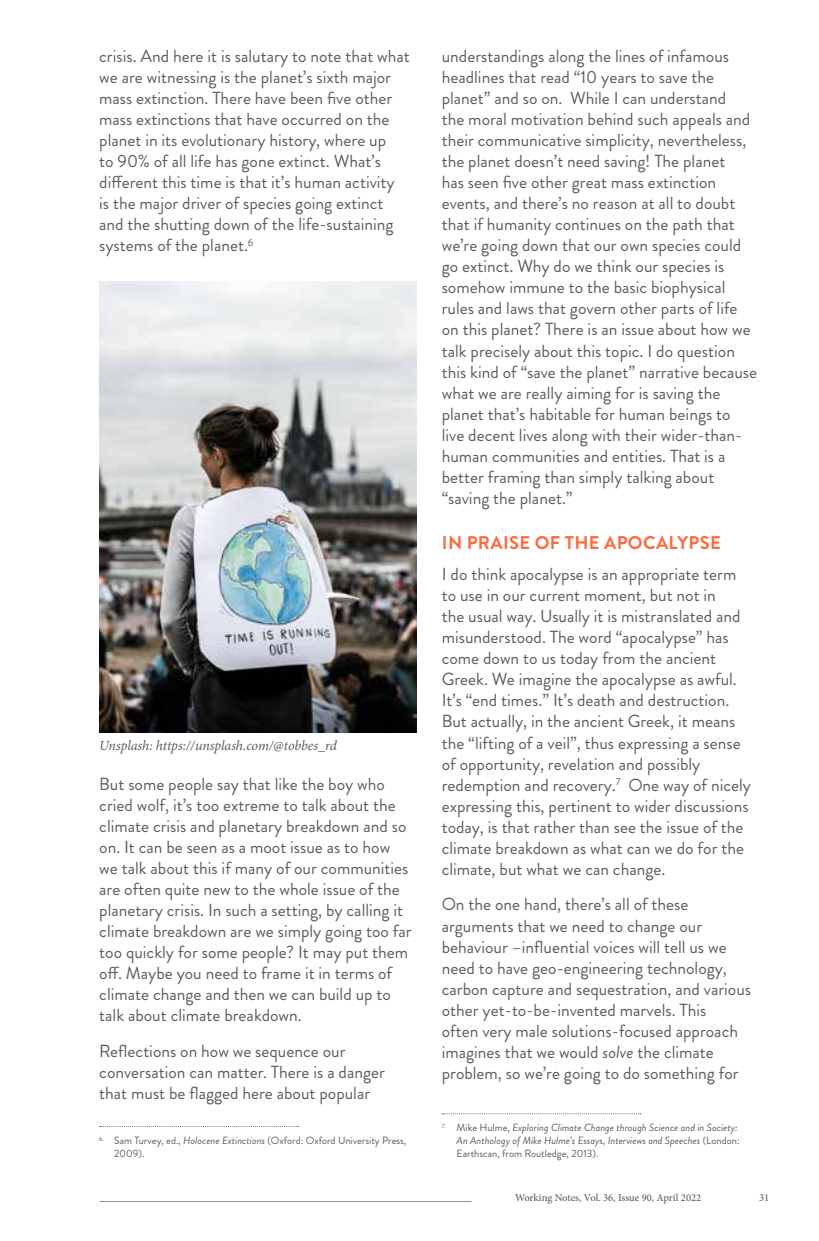
<style>
.page{position:relative;width:819px;height:1241px;background:#fff}
.page>*{position:absolute;margin:0;border:0;box-sizing:border-box;transform-origin:0 0}
.t1{font:700 18.38px "Brandon Grotesque";letter-spacing:.02em;color:#ff693e}
.t2{font:17.5px/21px "Brandon Grotesque";color:#625b59}
.t3{font:italic 14px "Minion Pro";letter-spacing:-.01em;color:#625b59}
.t4{font:italic 10.5px/12.6px "Brandon Grotesque";color:#625b59}
.t5{font:10.5px/12.6px "Brandon Grotesque";color:#625b59}
.t6{font:500 10.5px "Minion Pro";letter-spacing:-.005em;color:#625b59}
.s1{font-style:italic}
.s2{font-style:normal}
</style>
<div class="page">
<hr style="left:100px;top:1200px;width:371px;height:1px;background:#978d94">
<svg style="left:442px;top:1113px;width:198px;height:1px"></svg>
<img style="left:99px;top:281px;width:318px;height:451px">
<p class="t2" style="left:99px;top:46px;width:312px">crisis. And here it is salutary to note that what we are witnessing is the planet’s sixth major mass extinction. There have been five other mass extinctions that have occurred on the planet in its evolutionary history, where up<br>to 90% of all life has gone extinct. What’s different this time is that it’s human activity<br>is the major driver of species going extinct and the shutting down of the life-sustaining systems of the planet.<sup>6</sup></p>
<p class="t3" style="left:99px;top:735px;width:239px">Unsplash: https://unsplash.com/@tobbes_rd</p>
<p class="t2" style="left:99px;top:773px;width:314px">But some people say that like the boy who cried wolf, it’s too extreme to talk about the climate crisis and planetary breakdown and so on. It can be seen as a moot issue as to how we talk about this if many of our communities are often quite new to the whole issue of the planetary crisis. In such a setting, by calling it climate breakdown are we simply going too far too quickly for some people? It may put them off. Maybe you need to frame it in terms of climate change and then we can build up to talk about climate breakdown.</p>
<p class="t2" style="left:99px;top:1040px;width:287px">Reflections on how we sequence our conversation can matter. There is a danger that must be flagged here about popular</p>
<p class="t5" style="left:114px;top:1133px;width:294px;text-indent:-15px"><sup>6.</sup> Sam Turvey, ed., <span class="s1">Holocene Extinctions</span> (Oxford: Oxford University Press,<br>2009).</p>
<p class="t2" style="left:441px;top:46px;width:317px">understandings along the lines of infamous headlines that read “10 years to save the planet” and so on. While I can understand<br>the moral motivation behind such appeals and their communicative simplicity, nevertheless, the planet doesn’t need saving! The planet<br>has seen five other great mass extinction events, and there’s no reason at all to doubt that if humanity continues on the path that we’re going down that our own species could go extinct. Why do we think our species is somehow immune to the basic biophysical rules and laws that govern other parts of life on this planet? There is an issue about how we talk precisely about this topic. I do question this kind of “save the planet” narrative because what we are really aiming for is saving the planet that’s habitable for human beings to live decent lives along with their wider-than&shy;human communities and entities. That is a better framing than simply talking about “saving the planet.”</p>
<p class="t1" style="left:442px;top:530px;width:280px">IN PRAISE OF THE APOCALYPSE</p>
<p class="t2" style="left:441px;top:564px;width:311px">I do think apocalypse is an appropriate term to use in our current moment, but not in<br>the usual way. Usually it is mistranslated and misunderstood. The word “apocalypse” has come down to us today from the ancient Greek. We imagine the apocalypse as awful.<br>It’s “end times.” It’s death and destruction.<br>But actually, in the ancient Greek, it means the “lifting of a veil”, thus expressing a sense of opportunity, revelation and possibly redemption and recovery.<sup>7</sup> One way of nicely expressing this, pertinent to wider discussions today, is that rather than see the issue of the climate breakdown as what can we do for the climate, but what we can change.</p>
<p class="t2" style="left:441px;top:894px;width:311px">On the one hand, there’s all of these arguments that we need to change our behaviour –influential voices will tell us we need to have geo-engineering technology, carbon capture and sequestration, and various other yet-to-be-invented marvels. This<br>often very male solutions-focused approach imagines that we would <span class="s1">solve</span> the climate problem, so we’re going to do something for</p>
<p class="t4" style="left:456px;top:1121px;width:284px;text-indent:-15px"><sup>7.</sup> <span class="s2">Mike Hulme,</span> Exploring Climate Change through Science and in Society:<br>An Anthology of Mike Hulme’s Essays, Interviews and Speeches <span class="s2">(London:<br>Earthscan, from Routledge, 2013).</span></p>
<p class="t6" style="left:515px;top:1190px;width:187px">Working Notes, Vol. 36, Issue 90, April 2022</p>
<p class="t6" style="left:759px;top:1190px;width:12px">31</p>
</div>
